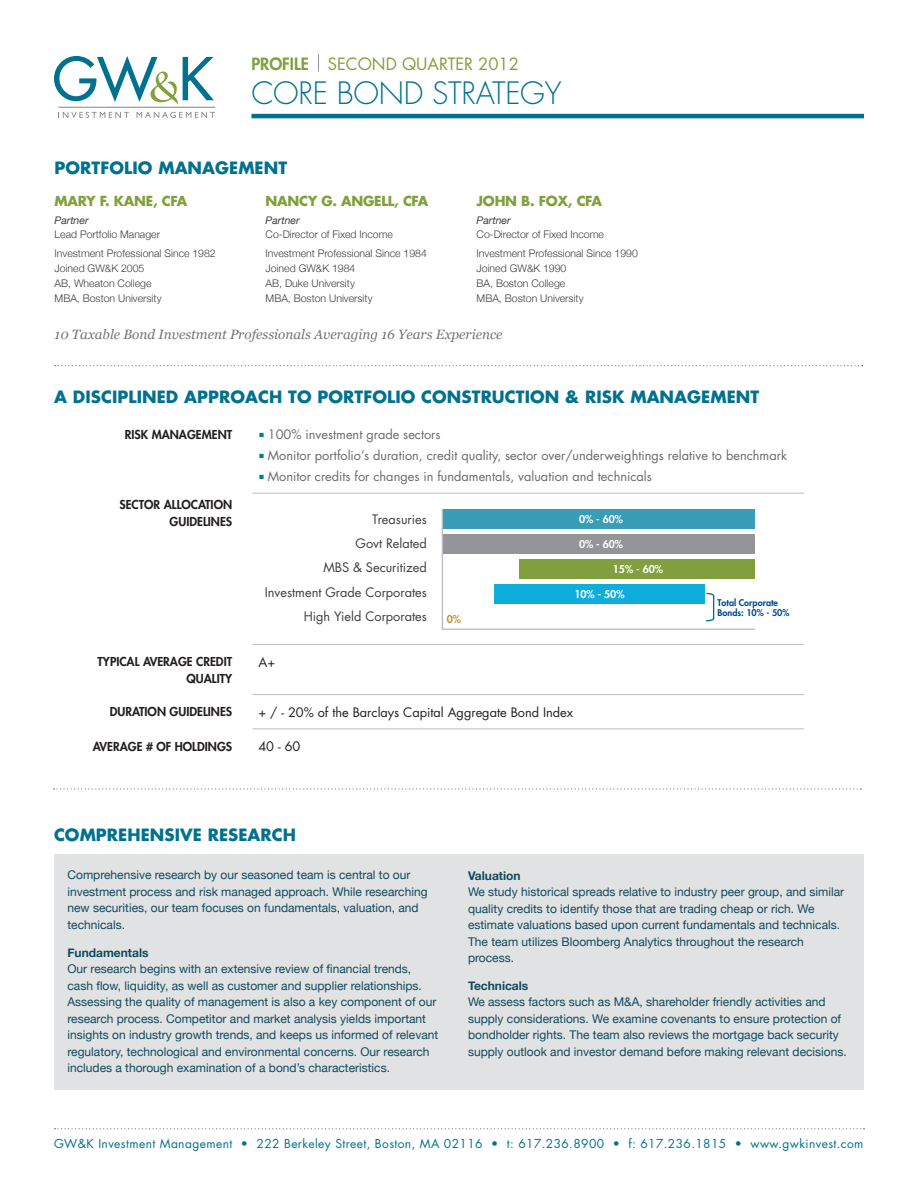
<style>
.page{position:relative;width:918px;height:1188px;background:#fff}
.page>*{position:absolute;margin:0;border:0;box-sizing:border-box;transform-origin:0 0}
.t1{font:300 30px "Futura Std";letter-spacing:-.01em;color:#00718e}
.Heading{font:700 16.5px "Futura Std";letter-spacing:.005em;color:#00718e}
.t2{font:16.5px "Futura Std";color:#81a03d}
.Section_Title{font:700 16.5px "Futura Std";letter-spacing:.005em;color:#00718e}
.t3{font:italic 13.5px "Georgia";color:#747575}
.t4{font:700 13.5px "Futura Std";letter-spacing:-.02em;color:#81a03d}
.t5{font:12.75px "Futura Std";color:#686a6a}
.Heading-2{font:12.75px "Futura Std";color:#3e3e3f}
.Paragraph_Text{font:12.75px "Futura Std";color:#231f20}
.Paragraph_Text-2{font:12px/16.5px "Helvetica Neue";color:#12495c}
.t6{font:12px "Futura Std";letter-spacing:.035em;color:#00718e}
.t7{font:800 12px/16.5px "Futura Std";color:#231f20;text-align:right}
.Paragraph_Heading{font:700 12px "Helvetica Neue";color:#12495c}
.t8{font:300 10.5px "Helvetica Neue";color:#3e3e3f}
.t9{font:800 10.5px "Futura Std";color:#fff}
.t10{font:italic 10.5px "Helvetica Neue";color:#3e3e3f}
.t11{font:800 10.5px "Futura Std";color:#c29237}
.t12{font:800 9px/10.8px "Futura Std";color:#014990}
.s1{font-weight:800}
</style>
<div class="page">
<svg style="left:54px;top:56px;width:160px;height:48px"></svg>
<svg style="left:58px;top:112px;width:71px;height:6px"></svg>
<svg style="left:137px;top:112px;width:78px;height:6px"></svg>
<hr style="left:58px;top:107px;width:157px;height:1px;background:#848484">
<hr style="left:251px;top:114px;width:613px;height:4px;background:#00718e">
<svg style="left:318px;top:54px;width:1px;height:18px"></svg>
<svg style="left:55px;top:1128px;width:809px;height:1px"></svg>
<hr style="left:252px;top:493px;width:552px;height:1px;background:#bcbdc0">
<hr style="left:252px;top:644px;width:552px;height:1px;background:#bcbdc0">
<hr style="left:252px;top:694px;width:552px;height:1px;background:#bcbdc0">
<hr style="left:252px;top:728px;width:552px;height:1px;background:#bcbdc0">
<svg style="left:54px;top:788px;width:807px;height:2px"></svg>
<svg style="left:55px;top:365px;width:808px;height:1px"></svg>
<div style="left:54px;top:854px;width:810px;height:236px;background:#e1e2e4"></div>
<div style="left:442px;top:509px;width:313px;height:20px;background:#389db7"></div>
<div style="left:442px;top:534px;width:313px;height:20px;background:#939598"></div>
<div style="left:519px;top:559px;width:236px;height:20px;background:#81a03d"></div>
<div style="left:494px;top:584px;width:210px;height:20px;background:#0eaedc"></div>
<svg style="left:706px;top:592px;width:9px;height:30px"></svg>
<hr style="left:442px;top:509px;width:1px;height:120px;background:#bcbdc0">
<hr style="left:442px;top:629px;width:313px;height:1px;background:#bcbdc0">
<h2 class="t2" style="left:251px;top:53px;width:269px"><span class="s1">PROFILE</span> SECOND QUARTER 2012</h2>
<h1 class="t1" style="left:251px;top:75px;width:312px">CORE BOND STRATEGY</h1>
<p class="Section_Title" style="left:55px;top:157px;width:234px">PORTFOLIO MANAGEMENT</p>
<p class="t4" style="left:55px;top:192px;width:134px">MARY F. KANE, CFA</p>
<p class="t10" style="left:55px;top:212px;width:36px">Partner</p>
<p class="t8" style="left:55px;top:226px;width:107px">Lead Portfolio Manager</p>
<p class="t8" style="left:55px;top:245px;width:163px">Investment Professional Since 1982</p>
<p class="t8" style="left:55px;top:260px;width:91px">Joined GW&amp;K 2005</p>
<p class="t8" style="left:55px;top:275px;width:98px">AB, Wheaton College</p>
<p class="t8" style="left:55px;top:290px;width:108px">MBA, Boston University</p>
<p class="t4" style="left:266px;top:192px;width:164px">NANCY G. ANGELL, CFA</p>
<p class="t10" style="left:266px;top:212px;width:36px">Partner</p>
<p class="t8" style="left:266px;top:226px;width:129px">Co-Director of Fixed Income</p>
<p class="t8" style="left:266px;top:245px;width:163px">Investment Professional Since 1984</p>
<p class="t8" style="left:266px;top:260px;width:91px">Joined GW&amp;K 1984</p>
<p class="t8" style="left:266px;top:275px;width:91px">AB, Duke University</p>
<p class="t8" style="left:266px;top:290px;width:108px">MBA, Boston University</p>
<p class="t4" style="left:477px;top:192px;width:127px">JOHN B. FOX, CFA</p>
<p class="t10" style="left:477px;top:212px;width:36px">Partner</p>
<p class="t8" style="left:477px;top:226px;width:129px">Co-Director of Fixed Income</p>
<p class="t8" style="left:477px;top:245px;width:163px">Investment Professional Since 1990</p>
<p class="t8" style="left:477px;top:260px;width:91px">Joined GW&amp;K 1990</p>
<p class="t8" style="left:477px;top:275px;width:90px">BA, Boston College</p>
<p class="t8" style="left:477px;top:290px;width:108px">MBA, Boston University</p>
<p class="t3" style="left:55px;top:326px;width:450px">10 Taxable Bond Investment Professionals Averaging 16 Years Experience</p>
<p class="Heading" style="left:54px;top:386px;width:707px">A DISCIPLINED APPROACH TO PORTFOLIO CONSTRUCTION &amp; RISK MANAGEMENT</p>
<p class="t7" style="left:125px;top:426px;width:109px">RISK MANAGEMENT</p>
<p class="t5" style="left:268px;top:427px;width:174px">100% investment grade sectors</p>
<p class="t5" style="left:268px;top:448px;width:521px">Monitor portfolio’s duration, credit quality, sector over/underweightings relative to benchmark</p>
<p class="t5" style="left:268px;top:469px;width:386px">Monitor credits for changes in fundamentals, valuation and technicals</p>
<p class="t7" style="left:119px;top:496px;width:114px">SECTOR ALLOCATION</p>
<p class="t7" style="left:170px;top:513px;width:64px">GUIDELINES</p>
<p class="Heading-2" style="left:372px;top:511px;width:56px">Treasuries</p>
<p class="Heading-2" style="left:356px;top:535px;width:73px">Govt Related</p>
<p class="Heading-2" style="left:323px;top:560px;width:105px">MBS &amp; Securitized</p>
<p class="Heading-2" style="left:265px;top:584px;width:164px">Investment Grade Corporates</p>
<p class="Heading-2" style="left:304px;top:608px;width:125px">High Yield Corporates</p>
<p class="t11" style="left:447px;top:612px;width:16px">0%</p>
<p class="t9" style="left:579px;top:512px;width:45px">0% - 60%</p>
<p class="t9" style="left:579px;top:537px;width:45px">0% - 60%</p>
<p class="t9" style="left:613px;top:562px;width:52px">15% - 60%</p>
<p class="t9" style="left:574px;top:587px;width:52px">10% - 50%</p>
<p class="t12" style="left:718px;top:597px;width:73px">Total Corporate<br>Bonds: 10% - 50%</p>
<p class="t7" style="left:98px;top:654px;width:136px">TYPICAL AVERAGE CREDIT<br>QUALITY</p>
<p class="Paragraph_Text" style="left:258px;top:654px;width:18px">A+</p>
<p class="t7" style="left:110px;top:704px;width:124px">DURATION GUIDELINES</p>
<p class="Paragraph_Text" style="left:258px;top:704px;width:316px">+ / - 20% of the Barclays Capital Aggregate Bond Index</p>
<p class="t7" style="left:93px;top:738px;width:141px">AVERAGE # OF HOLDINGS</p>
<p class="Paragraph_Text" style="left:258px;top:738px;width:43px">40 - 60</p>
<p class="Heading" style="left:54px;top:824px;width:244px">COMPREHENSIVE RESEARCH</p>
<p class="Paragraph_Text-2" style="left:68px;top:866px;width:362px">Comprehensive research by our seasoned team is central to our investment process and risk managed approach. While researching new securities, our team focuses on fundamentals, valuation, and technicals.</p>
<p class="Paragraph_Heading" style="left:68px;top:942px;width:83px">Fundamentals</p>
<p class="Paragraph_Text-2" style="left:68px;top:960px;width:372px">Our research begins with an extensive review of financial trends, cash flow, liquidity, as well as customer and supplier relationships.<br>Assessing the quality of management is also a key component of our research process. Competitor and market analysis yields important insights on industry growth trends, and keeps us informed of relevant regulatory, technological and environmental concerns. Our research includes a thorough examination of a bond’s characteristics.</p>
<p class="Paragraph_Heading" style="left:468px;top:865px;width:54px">Valuation</p>
<p class="Paragraph_Text-2" style="left:468px;top:883px;width:378px">We study historical spreads relative to industry peer group, and similar quality credits to identify those that are trading cheap or rich. We estimate valuations based upon current fundamentals and technicals.<br>The team utilizes Bloomberg Analytics throughout the research process.</p>
<p class="Paragraph_Heading" style="left:468px;top:975px;width:62px">Technicals</p>
<p class="Paragraph_Text-2" style="left:468px;top:993px;width:380px">We assess factors such as M&amp;A, shareholder friendly activities and supply considerations. We examine covenants to ensure protection of bondholder rights. The team also reviews the mortgage back security supply outlook and investor demand before making relevant decisions.</p>
<p class="t6" style="left:54px;top:1136px;width:811px">GW&amp;K Investment Management • 222 Berkeley Street, Boston, MA 02116 • t: 617.236.8900 • f: 617.236.1815 • www.gwkinvest.com</p>
</div>
